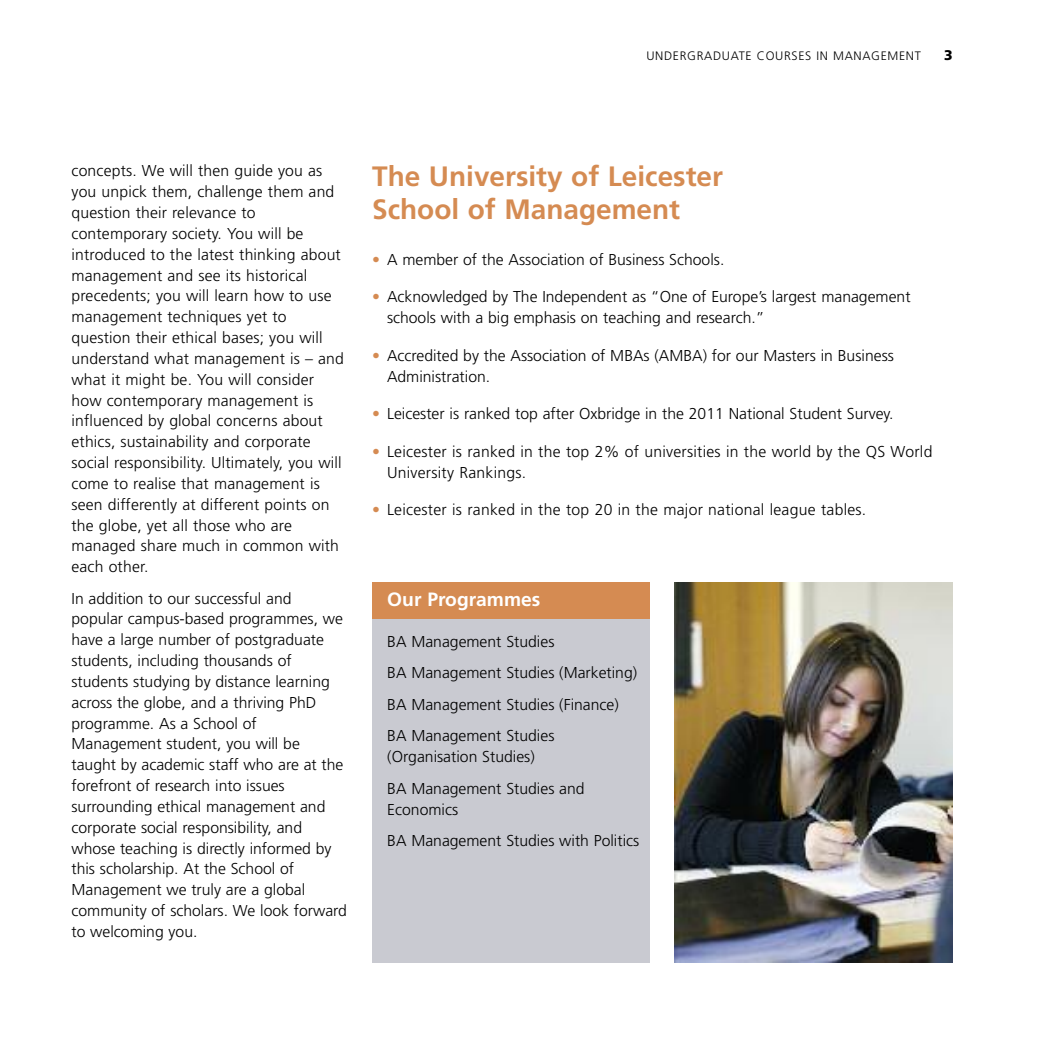
<style>
.page{position:relative;width:1042px;height:1042px;background:#fff}
.page>*{position:absolute;margin:0;border:0;box-sizing:border-box;transform-origin:0 0}
.t1{font:700 28px/33.6px "Frutiger";color:#d58b52}
.t2{font:700 19.25px "Frutiger";color:#fff}
.t3{font:300 15.75px/20.8px "Frutiger";color:#000}
.t4{font:900 14px "Frutiger";color:#000}
.t5{font:300 12.25px "Frutiger";letter-spacing:.055em;color:#000}
.s1{color:#d58b52}
</style>
<div class="page">
<div style="left:372px;top:592px;width:278px;height:370px;background:#c9cad1"></div>
<div style="left:372px;top:582px;width:278px;height:37px;background:#d58b52"></div>
<img style="left:675px;top:582px;width:277px;height:380px">
<p class="t5" style="left:646px;top:50px;width:276px">UNDERGRADUATE COURSES IN MANAGEMENT</p>
<p class="t4" style="left:944px;top:49px;width:10px">3</p>
<p class="t3" style="left:72px;top:162px;width:274px">concepts. We will then guide you as you unpick them, challenge them and question their relevance to contemporary society. You will be introduced to the latest thinking about management and see its historical precedents; you will learn how to use management techniques yet to question their ethical bases; you will understand what management is – and what it might be. You will consider how contemporary management is influenced by global concerns about ethics, sustainability and corporate social responsibility. Ultimately, you will come to realise that management is seen differently at different points on the globe, yet all those who are managed share much in common with each other.</p>
<p class="t3" style="left:71px;top:589px;width:277px">In addition to our successful and popular campus-based programmes, we have a large number of postgraduate students, including thousands of students studying by distance learning across the globe, and a thriving PhD programme. As a School of Management student, you will be taught by academic staff who are at the forefront of research into issues surrounding ethical management and corporate social responsibility, and whose teaching is directly informed by this scholarship. At the School of Management we truly are a global community of scholars. We look forward to welcoming you.</p>
<h1 class="t1" style="left:372px;top:161px;width:352px">The University of Leicester<br>School of Management</h1>
<p class="t3" style="left:372px;top:250px;width:354px"><span class="s1">•</span> A member of the Association of Business Schools.</p>
<p class="t3" style="left:387px;top:288px;width:525px;text-indent:-15px"><span class="s1">•</span> Acknowledged by The Independent as “One of Europe’s largest management schools with a big emphasis on teaching and research.”</p>
<p class="t3" style="left:387px;top:346px;width:508px;text-indent:-15px"><span class="s1">•</span> Accredited by the Association of MBAs (AMBA) for our Masters in Business<br>Administration.</p>
<p class="t3" style="left:372px;top:404px;width:523px"><span class="s1">•</span> Leicester is ranked top after Oxbridge in the 2011 National Student Survey.</p>
<p class="t3" style="left:387px;top:442px;width:547px;text-indent:-15px"><span class="s1">•</span> Leicester is ranked in the top 2% of universities in the world by the QS World<br>University Rankings.</p>
<p class="t3" style="left:372px;top:500px;width:496px"><span class="s1">•</span> Leicester is ranked in the top 20 in the major national league tables.</p>
<p class="t2" style="left:387px;top:591px;width:155px">Our Programmes</p>
<p class="t3" style="left:387px;top:627px;width:251px;line-height:31.5px">BA Management Studies<br>BA Management Studies (Marketing)<br>BA Management Studies (Finance)<br>BA Management Studies</p>
<p class="t3" style="left:387px;top:742px;width:199px;line-height:31.5px">(Organisation Studies)<br>BA Management Studies and</p>
<p class="t3" style="left:387px;top:795px;width:253px;line-height:31.5px">Economics<br>BA Management Studies with Politics</p>
</div>
